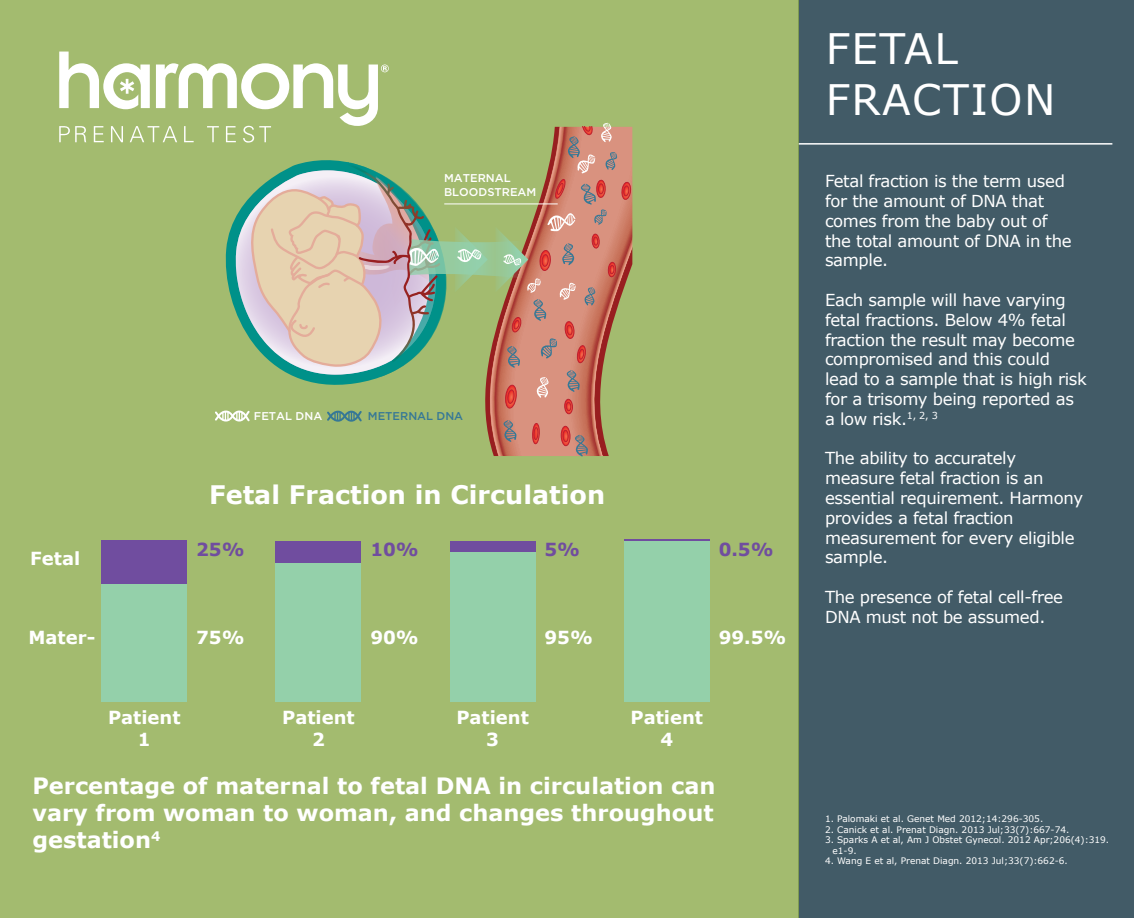
<style>
.page{position:relative;width:1134px;height:918px;background:#fff}
.page>*{position:absolute;margin:0;border:0;box-sizing:border-box;transform-origin:0 0}
.t1{font:42px/50.4px "Verdana";letter-spacing:.035em;color:#fff}
.t2{font:700 25.5px "Verdana";color:#fff}
.t3{font:700 22.5px/27px "Verdana";color:#fff;text-align:justify}
.t4{font:700 18px/21.6px "Verdana";color:#fff;text-align:center}
.t5{font:700 18px "Verdana";color:#704d9f}
.t6{font:16.5px/19.8px "Verdana";letter-spacing:-.02em;color:#fff}
.t7{font:500 11.25px/13.5px "Gotham";color:#fff}
.t8{font:500 11.25px "Gotham";color:#367896}
.t9{font:9px/10.5px "Verdana";color:#fff}
</style>
<div class="page">
<div style="left:799px;top:0;width:335px;height:918px;background:#425b67"></div>
<div style="left:0;top:0;width:799px;height:918px;background:#a3bb6f"></div>
<svg style="left:59px;top:52px;width:572px;height:405px"></svg>
<div style="left:102px;top:541px;width:85px;height:161px;background:#94d0aa"></div>
<div style="left:450px;top:541px;width:85px;height:161px;background:#94d0aa"></div>
<div style="left:276px;top:541px;width:85px;height:161px;background:#94d0aa"></div>
<div style="left:624px;top:541px;width:86px;height:161px;background:#94d0aa"></div>
<div style="left:102px;top:541px;width:85px;height:43px;background:#704d9f"></div>
<div style="left:276px;top:541px;width:85px;height:21px;background:#704d9f"></div>
<div style="left:450px;top:541px;width:85px;height:11px;background:#704d9f"></div>
<hr style="left:624px;top:539px;width:86px;height:2px;background:#704d9f">
<hr style="left:799px;top:143px;width:313px;height:2px;background:#fff">
<p class="t7" style="left:444px;top:171px;width:94px">MATERNAL<br>BLOODSTREAM</p>
<p class="t7" style="left:254px;top:409px;width:70px">FETAL DNA</p>
<p class="t8" style="left:368px;top:410px;width:97px">METERNAL DNA</p>
<p class="t4" style="left:30px;top:548px;width:52px">Fetal</p>
<h2 class="t2" style="left:209px;top:476px;width:398px">Fetal Fraction in Circulation</h2>
<p class="t5" style="left:196px;top:537px;width:50px">25%</p>
<p class="t5" style="left:370px;top:537px;width:50px">10%</p>
<p class="t5" style="left:545px;top:537px;width:37px">5%</p>
<p class="t5" style="left:719px;top:537px;width:56px">0.5%</p>
<p class="t4" style="left:28px;top:627px;width:68px">Mater-</p>
<p class="t4" style="left:196px;top:627px;width:50px">75%</p>
<p class="t4" style="left:370px;top:627px;width:50px">90%</p>
<p class="t4" style="left:545px;top:627px;width:50px">95%</p>
<p class="t4" style="left:719px;top:627px;width:69px">99.5%</p>
<p class="t4" style="left:108px;top:706px;width:74px">Patient<br>1</p>
<p class="t4" style="left:282px;top:706px;width:74px">Patient<br>2</p>
<p class="t4" style="left:456px;top:706px;width:74px">Patient<br>3</p>
<p class="t4" style="left:631px;top:706px;width:74px">Patient<br>4</p>
<h3 class="t3" style="left:32px;top:772px;width:685px">Percentage of maternal to fetal DNA in circulation can vary from woman to woman, and changes throughout gestation<sup>4</sup></h3>
<h1 class="t1" style="left:826px;top:23px;width:231px">FETAL<br>FRACTION</h1>
<p class="t6" style="left:825px;top:171px;width:248px">Fetal fraction is the term used for the amount of DNA that comes from the baby out of the total amount of DNA in the sample.</p>
<p class="t6" style="left:825px;top:290px;width:264px">Each sample will have varying fetal fractions. Below 4% fetal fraction the result may become compromised and this could lead to a sample that is high risk for a trisomy being reported as a low risk.<sup>1,</sup> <sup>2,</sup> <sup>3</sup></p>
<p class="t6" style="left:825px;top:448px;width:260px">The ability to accurately measure fetal fraction is an essential requirement. Harmony provides a fetal fraction measurement for every eligible sample.</p>
<p class="t6" style="left:825px;top:587px;width:240px">The presence of fetal cell-free<br>DNA must not be assumed.</p>
<p class="t9" style="left:825px;top:813px;width:220px">1. Palomaki et al. Genet Med 2012;14:296-305.</p>
<p class="t9" style="left:825px;top:824px;width:246px">2. Canick et al. Prenat Diagn. 2013 Jul;33(7):667-74.</p>
<p class="t9" style="left:832px;top:834px;width:278px;text-indent:-7px">3. Sparks A et al, Am J Obstet Gynecol. 2012 Apr;206(4):319. e1-9.</p>
<p class="t9" style="left:825px;top:855px;width:244px">4. Wang E et al, Prenat Diagn. 2013 Jul;33(7):662-6.</p>
</div>
